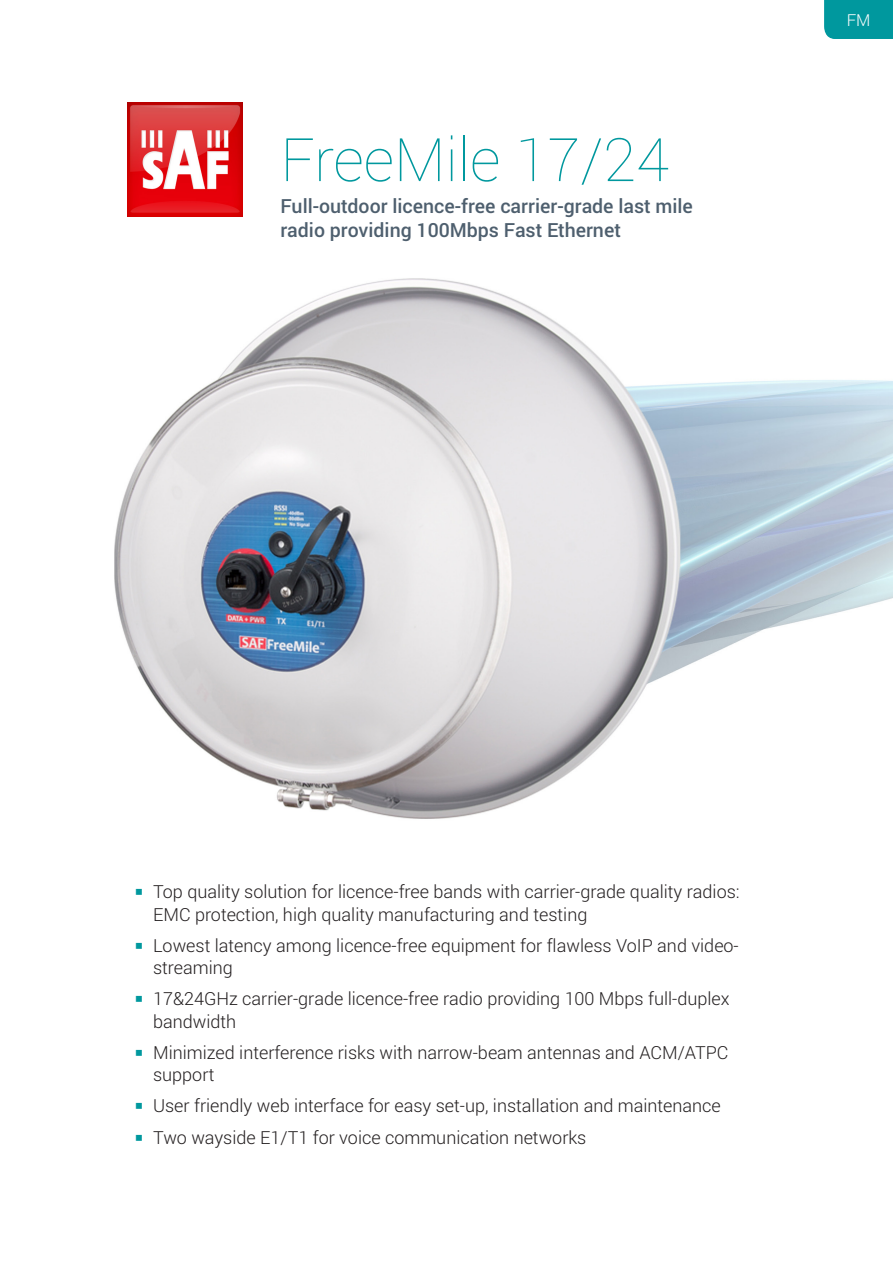
<style>
.page{position:relative;width:893px;height:1263px;background:#fff}
.page>*{position:absolute;margin:0;border:0;box-sizing:border-box;transform-origin:0 0}
.t1{font:100 60px "Roboto";color:#00989e}
.t2{font:500 19.5px/23.4px "Roboto";color:#4e5f6e}
.t3{font:300 18px/22.5px "Roboto";color:#231f20}
.t4{font:300 16.5px "Roboto";color:#fff}
</style>
<div class="page">
<img style="left:114px;top:278px;width:779px;height:541px">
<img style="left:128px;top:102px;width:115px;height:115px">
<div style="left:824px;top:0;width:69px;height:39px;background:#00989e"></div>
<p class="t1" style="left:281px;top:118px;width:390px">FreeMile 17/24</p>
<p class="t2" style="left:281px;top:194px;width:414px">Full-outdoor licence-free carrier-grade last mile radio providing 100Mbps Fast Ethernet</p>
<p class="t4" style="left:842px;top:8px;width:35px">LUM</p>
<p class="t4" style="left:847px;top:8px;width:25px">FM</p>
<p class="t3" style="left:153px;top:880px;width:588px">Top quality solution for licence-free bands with carrier-grade quality radios:<br>EMC protection, high quality manufacturing and testing</p>
<p class="t3" style="left:153px;top:934px;width:587px">Lowest latency among licence-free equipment for flawless VoIP and video&shy;streaming</p>
<p class="t3" style="left:153px;top:987px;width:578px">17&amp;24GHz carrier-grade licence-free radio providing 100 Mbps full-duplex bandwidth</p>
<p class="t3" style="left:153px;top:1041px;width:577px">Minimized interference risks with narrow-beam antennas and ACM/ATPC support</p>
<p class="t3" style="left:153px;top:1094px;width:569px">User friendly web interface for easy set-up, installation and maintenance</p>
<p class="t3" style="left:153px;top:1125px;width:435px">Two wayside E1/T1 for voice communication networks</p>
</div>
